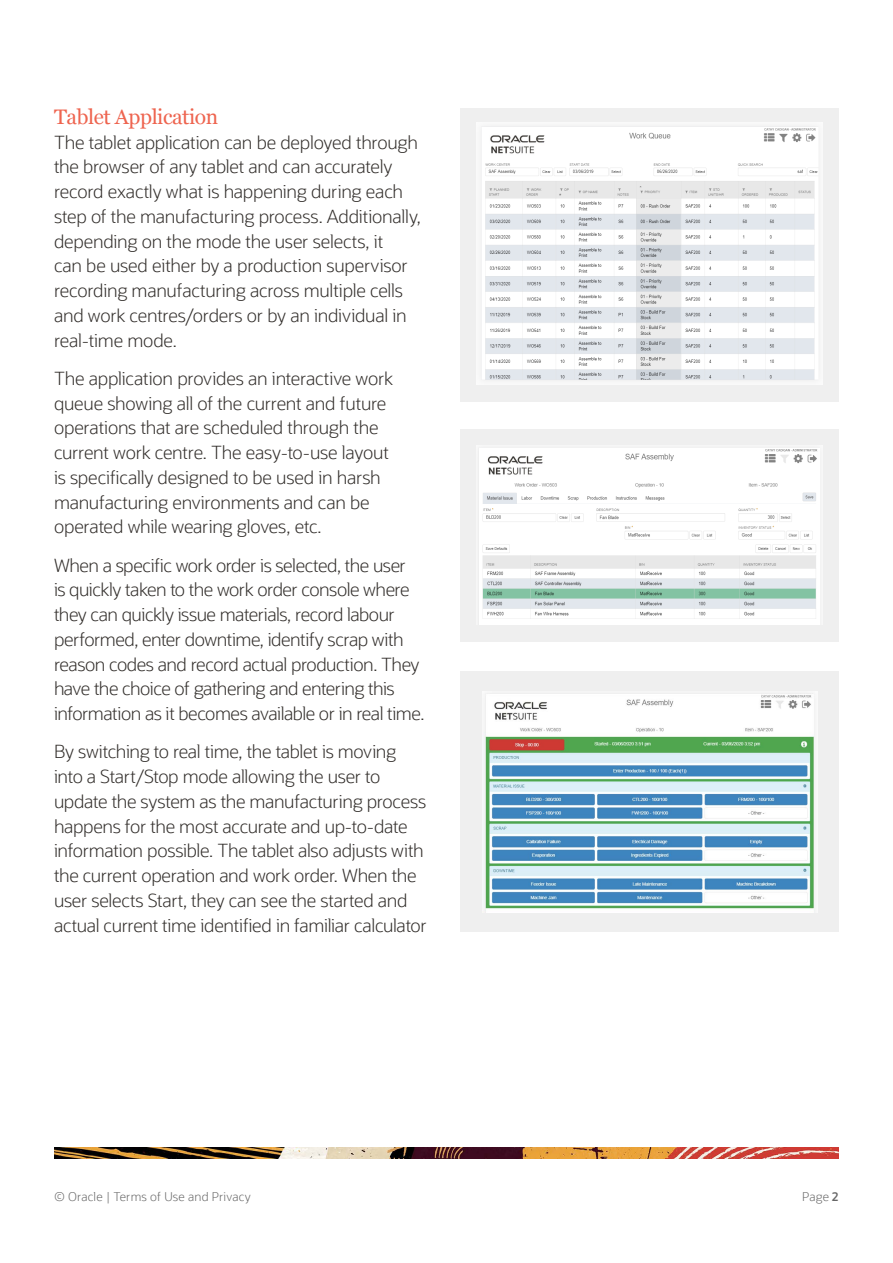
<style>
.page{position:relative;width:893px;height:1263px;background:#fff}
.page>*{position:absolute;margin:0;border:0;box-sizing:border-box;transform-origin:0 0}
.H2_Main_Body_Header{font:21px "Georgia";letter-spacing:-.02em;color:#ee644f}
.Main_Body_2019{font:300 18px/24.8px "Oracle Sans";letter-spacing:-.015em;color:#312d2a}
.t1{font:300 12px "Oracle Sans";letter-spacing:.015em;color:#666}
.s1{font-weight:600}
</style>
<div class="page">
<img style="left:54px;top:1148px;width:785px;height:10px">
<div style="left:461px;top:108px;width:378px;height:293px;background:#efefef"></div>
<div style="left:461px;top:430px;width:378px;height:212px;background:#efefef"></div>
<img style="left:477px;top:122px;width:346px;height:262px">
<img style="left:479px;top:448px;width:341px;height:176px">
<div style="left:461px;top:671px;width:378px;height:261px;background:#efefef"></div>
<img style="left:482px;top:692px;width:336px;height:220px">
<p class="H2_Main_Body_Header" style="left:54px;top:101px;width:166px">Tablet Application</p>
<p class="Main_Body_2019" style="left:54px;top:130px;width:368px">The tablet application can be deployed through the browser of any tablet and can accurately record exactly what is happening during each step of the manufacturing process. Additionally, depending on the mode the user selects, it<br>can be used either by a production supervisor recording manufacturing across multiple cells and work centres/orders or by an individual in real-time mode.</p>
<p class="Main_Body_2019" style="left:54px;top:366px;width:340px">The application provides an interactive work queue showing all of the current and future operations that are scheduled through the current work centre. The easy-to-use layout is specifically designed to be used in harsh manufacturing environments and can be operated while wearing gloves, etc.</p>
<p class="Main_Body_2019" style="left:54px;top:553px;width:372px">When a specific work order is selected, the user<br>is quickly taken to the work order console where they can quickly issue materials, record labour performed, enter downtime, identify scrap with reason codes and record actual production. They have the choice of gathering and entering this information as it becomes available or in real time.</p>
<p class="Main_Body_2019" style="left:54px;top:740px;width:374px">By switching to real time, the tablet is moving into a Start/Stop mode allowing the user to update the system as the manufacturing process happens for the most accurate and up-to-date information possible. The tablet also adjusts with the current operation and work order. When the user selects Start, they can see the started and actual current time identified in familiar calculator</p>
<p class="t1" style="left:54px;top:1190px;width:198px">© Oracle | Terms of Use and Privacy</p>
<p class="t1" style="left:802px;top:1190px;width:38px">Page <span class="s1">2</span></p>
</div>
